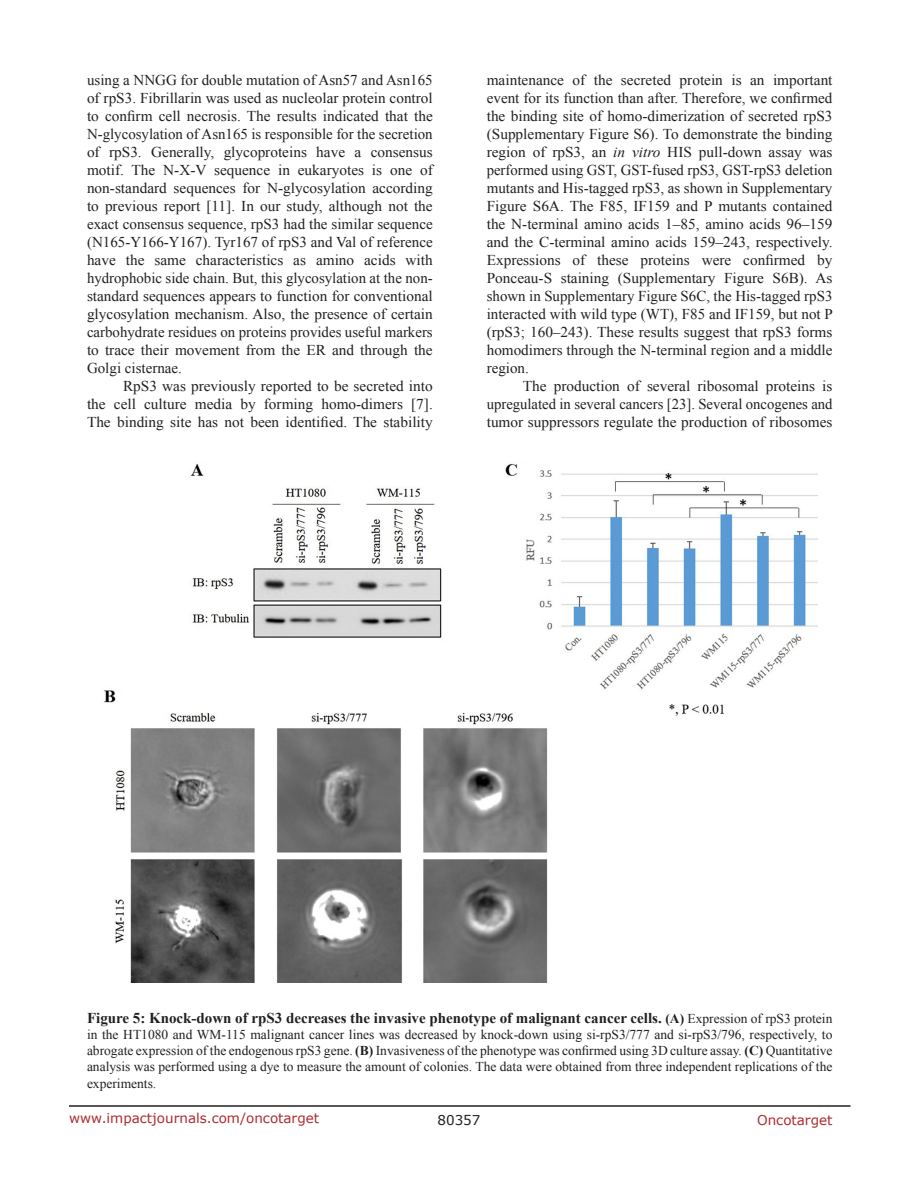
<style>
.page{position:relative;width:918px;height:1188px;background:#fff}
.page>*{position:absolute;margin:0;border:0;box-sizing:border-box;transform-origin:0 0}
.BodyText{font:15px/18px "Times New Roman";color:#221f22;text-align:justify}
.FigureText{font:700 15px "Times New Roman";color:#221f22}
.FigureText-2{font:13.5px/16.2px "Times New Roman";color:#221f22;text-align:justify}
.t1{font:13.5px "Verdana";color:#ac2b31}
.t2{font:13.5px "Verdana";color:#221f22}
.s1{font-style:italic}
.s2{font-size:13.5px}
.s3{font-weight:400;font-size:13.5px}
.s4{font-weight:700}
</style>
<div class="page">
<hr style="left:69px;top:1105px;width:781px;height:2px;background:#231f20">
<img style="left:104px;top:463px;width:714px;height:520px">
<p class="BodyText" style="left:87px;top:71px;width:347px">using a NNGG for double mutation of Asn57 and Asn165 of rpS3. Fibrillarin was used as nucleolar protein control to confirm cell necrosis. The results indicated that the N-glycosylation of Asn165 is responsible for the secretion of rpS3. Generally, glycoproteins have a consensus motif. The N-X-V sequence in eukaryotes is one of non-standard sequences for N-glycosylation according to previous report [11]. In our study, although not the exact consensus sequence, rpS3 had the similar sequence (N165-Y166-Y167). Tyr167 of rpS3 and Val of reference have the same characteristics as amino acids with hydrophobic side chain. But, this glycosylation at the non&shy;standard sequences appears to function for conventional glycosylation mechanism. Also, the presence of certain carbohydrate residues on proteins provides useful markers to trace their movement from the ER and through the Golgi cisternae.</p>
<p class="BodyText" style="left:87px;top:377px;width:347px;text-indent:36px">RpS3 was previously reported to be secreted into the cell culture media by forming homo-dimers [7].<br>The binding site has not been identified. The stability</p>
<p class="BodyText" style="left:487px;top:71px;width:348px">maintenance of the secreted protein is an important event for its function than after. Therefore, we confirmed the binding site of homo-dimerization of secreted rpS3 (Supplementary Figure S6). To demonstrate the binding region of rpS3, an <span class="s1">in vitro</span> HIS pull-down assay was performed using GST, GST-fused rpS3, GST-rpS3 deletion mutants and His-tagged rpS3, as shown in Supplementary Figure S6A. The F85, IF159 and P mutants contained the N-terminal amino acids 1–85, amino acids 96–159 and the C-terminal amino acids 159–243, respectively.<br>Expressions of these proteins were confirmed by Ponceau-S staining (Supplementary Figure S6B). As shown in Supplementary Figure S6C, the His-tagged rpS3 interacted with wild type (WT), F85 and IF159, but not P (rpS3; 160–243). These results suggest that rpS3 forms homodimers through the N-terminal region and a middle region.</p>
<p class="BodyText" style="left:487px;top:377px;width:347px;text-indent:36px">The production of several ribosomal proteins is upregulated in several cancers [23]. Several oncogenes and tumor suppressors regulate the production of ribosomes</p>
<p class="FigureText" style="left:87px;top:1007px;width:747px">Figure 5: Knock-down of rpS3 decreases the invasive phenotype of malignant cancer cells. <span class="s2">(A)</span> <span class="s3">Expression of rpS3 protein</span></p>
<p class="FigureText-2" style="left:87px;top:1026px;width:747px">in the HT1080 and WM-115 malignant cancer lines was decreased by knock-down using si-rpS3/777 and si-rpS3/796, respectively, to abrogate expression of the endogenous rpS3 gene. <span class="s4">(B)</span> Invasiveness of the phenotype was confirmed using 3D culture assay. <span class="s4">(C)</span> Quantitative analysis was performed using a dye to measure the amount of colonies. The data were obtained from three independent replications of the experiments.</p>
<p class="t1" style="left:69px;top:1109px;width:252px">www.impactjournals.com/oncotarget</p>
<p class="t2" style="left:438px;top:1111px;width:44px">80357</p>
<p class="t1" style="left:757px;top:1111px;width:77px">Oncotarget</p>
</div>
